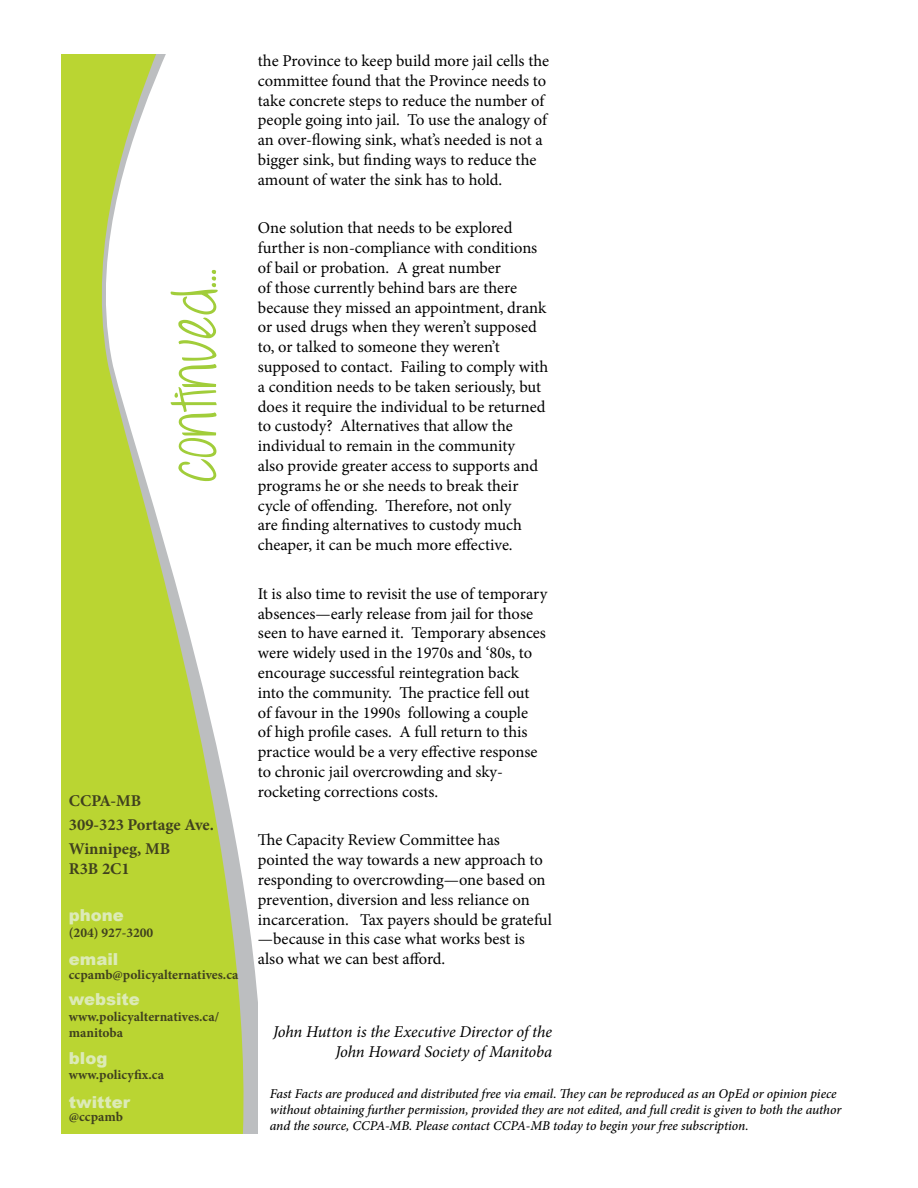
<style>
.page{position:relative;width:918px;height:1188px;background:#fff}
.page>*{position:absolute;margin:0;border:0;box-sizing:border-box;transform-origin:0 0}
.t1{font:61.5px "Throw My Hands Upinthe Air";color:#a1cd3a}
.t2{font:16.5px/19.8px "Minion Pro";color:#000}
.t3{font:italic 16.5px/19.8px "Minion Pro";letter-spacing:-.01em;color:#000;text-align:right}
.t4{font:700 16.5px/24px "Minion Pro";color:#40411e}
.t5{font:900 16.5px "Arial";color:#dceab7}
.t6{font:italic 500 13.5px/16.2px "Minion Pro";letter-spacing:-.005em;color:#000}
.t7{font:700 13.5px/16.5px "Minion Pro";color:#40411e}
</style>
<div class="page">
<svg style="left:62px;top:54px;width:196px;height:1080px;fill:#bad532"></svg>
<h1 class="t1" style="left:158px;top:483px;width:216px;rotate:-90deg">continued...</h1>
<p class="t4" style="left:69px;top:789px;width:147px">CCPA-MB<br>309-323 Portage Ave.<br>Winnipeg, MB</p>
<p class="t4" style="left:69px;top:856px;width:62px">R3B 2C1</p>
<p class="t5" style="left:69px;top:903px;width:57px">phone</p>
<p class="t7" style="left:69px;top:924px;width:86px">(204) 927-3200</p>
<p class="t7" style="left:69px;top:966px;width:171px">ccpamb@policyalternatives.ca</p>
<p class="t7" style="left:69px;top:1008px;width:152px">www.policyalternatives.ca/ manitoba</p>
<p class="t7" style="left:69px;top:1066px;width:97px">www.policyfix.ca</p>
<p class="t7" style="left:69px;top:1108px;width:56px">@ccpamb</p>
<p class="t5" style="left:69px;top:947px;width:51px">email</p>
<p class="t5" style="left:69px;top:988px;width:73px">website</p>
<p class="t5" style="left:69px;top:1046px;width:40px">blog</p>
<p class="t5" style="left:69px;top:1090px;width:63px">twitter</p>
<p class="t2" style="left:258px;top:51px;width:293px">the Province to keep build more jail cells the committee found that the Province needs to take concrete steps to reduce the number of people going into jail. To use the analogy of an over-flowing sink, what’s needed is not a bigger sink, but finding ways to reduce the amount of water the sink has to hold.</p>
<p class="t2" style="left:258px;top:218px;width:292px">One solution that needs to be explored further is non-compliance with conditions of bail or probation. A great number<br>of those currently behind bars are there because they missed an appointment, drank or used drugs when they weren’t supposed to, or talked to someone they weren’t supposed to contact. Failing to comply with a condition needs to be taken seriously, but does it require the individual to be returned to custody? Alternatives that allow the individual to remain in the community<br>also provide greater access to supports and programs he or she needs to break their cycle of offending. Therefore, not only<br>are finding alternatives to custody much cheaper, it can be much more effective.</p>
<p class="t2" style="left:258px;top:584px;width:291px">It is also time to revisit the use of temporary absences—early release from jail for those seen to have earned it. Temporary absences were widely used in the 1970s and ‘80s, to encourage successful reintegration back into the community. The practice fell out<br>of favour in the 1990s following a couple<br>of high profile cases. A full return to this practice would be a very effective response to chronic jail overcrowding and sky&shy;rocketing corrections costs.</p>
<p class="t2" style="left:258px;top:830px;width:296px">The Capacity Review Committee has pointed the way towards a new approach to responding to overcrowding—one based on prevention, diversion and less reliance on incarceration. Tax payers should be grateful —because in this case what works best is also what we can best afford.</p>
<p class="t3" style="left:273px;top:1022px;width:281px">John Hutton is the Executive Director of the<br>John Howard Society of Manitoba</p>
<p class="t6" style="left:270px;top:1085px;width:573px">Fast Facts are produced and distributed free via email. They can be reproduced as an OpEd or opinion piece without obtaining further permission, provided they are not edited, and full credit is given to both the author and the source, CCPA-MB. Please contact CCPA-MB today to begin your free subscription.</p>
</div>
